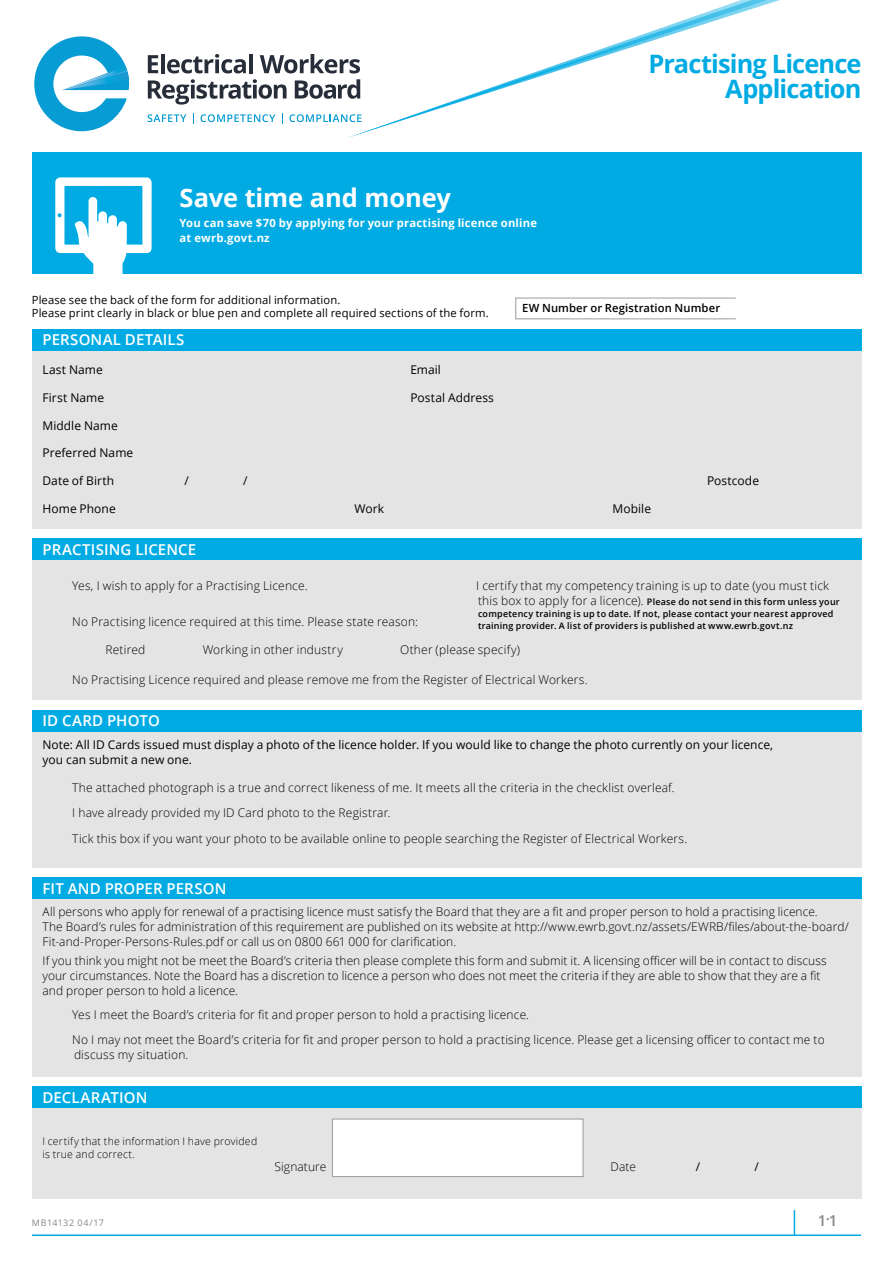
<style>
.page{position:relative;width:893px;height:1263px;background:#fff}
.page>*{position:absolute;margin:0;border:0;box-sizing:border-box;transform-origin:0 0}
.Privacy_Notice{font:700 25.5px "Open Sans";letter-spacing:-.005em;color:#fff}
.t1{font:700 25.35px/25.3px "Open Sans";letter-spacing:-.035em;color:#00abe3;text-align:right}
.Section_Head{font:600 15px "Open Sans";letter-spacing:.005em;color:#fff}
.t2{font:600 15px "Open Sans";color:#868787}
.Form_copy_2{font:300 12px/15px "Open Sans";letter-spacing:.01em;color:#000}
.Form_copy_1{font:12px/15px "Open Sans";letter-spacing:.005em;color:#000}
.Form_Body{font:12px "Open Sans";letter-spacing:.005em;color:#000}
.Form_copy_2-2{font:12px "Open Sans";color:#000}
.Form_Intro{font:11.25px "Open Sans";letter-spacing:.01em;color:#000}
.Privacy_Notice-2{font:700 11.25px/15px "Open Sans";letter-spacing:.015em;color:#fff}
.Form_Body-2{font:600 11.25px "Open Sans";letter-spacing:.01em;color:#000}
.Form_copy_2-3{font:300 10.5px/13.5px "Open Sans";letter-spacing:.02em;color:#000}
.Form_copy_2-4{font:600 9px/12px "Open Sans";letter-spacing:.025em;color:#000}
.t3{font:9px "Open Sans";letter-spacing:.05em;color:#868787}
.s1{font-weight:300;font-size:12px}
</style>
<div class="page">
<svg style="left:348px;top:0;width:432px;height:138px"></svg>
<svg style="left:148px;top:55px;width:10px;height:18px"></svg>
<hr style="left:161px;top:54px;width:4px;height:19px;background:#272e3a">
<svg style="left:167px;top:54px;width:79px;height:19px"></svg>
<hr style="left:249px;top:54px;width:4px;height:19px;background:#272e3a">
<svg style="left:260px;top:54px;width:100px;height:19px"></svg>
<svg style="left:148px;top:79px;width:139px;height:26px"></svg>
<svg style="left:295px;top:79px;width:65px;height:20px"></svg>
<svg style="left:148px;top:114px;width:38px;height:8px"></svg>
<svg style="left:201px;top:114px;width:74px;height:8px"></svg>
<svg style="left:289px;top:114px;width:72px;height:8px"></svg>
<svg style="left:34px;top:36px;width:94px;height:95px"></svg>
<img style="left:62px;top:72px;width:67px;height:18px">
<div style="left:32px;top:152px;width:829px;height:122px;background:#00abe3"></div>
<hr style="left:32px;top:1234px;width:829px;height:2px;background:#00abe3">
<svg style="left:794px;top:1210px;width:1px;height:24px"></svg>
<div style="left:32px;top:539px;width:829px;height:161px;background:#e4e4e4"></div>
<div style="left:32px;top:539px;width:829px;height:21px;background:#00abe3"></div>
<div style="left:32px;top:329px;width:829px;height:200px;background:#e4e4e4"></div>
<div style="left:32px;top:329px;width:829px;height:21px;background:#00abe3"></div>
<div style="left:32px;top:710px;width:829px;height:157px;background:#e4e4e4"></div>
<div style="left:32px;top:877px;width:829px;height:200px;background:#e4e4e4"></div>
<div style="left:32px;top:710px;width:829px;height:21px;background:#00abe3"></div>
<div style="left:32px;top:877px;width:829px;height:21px;background:#00abe3"></div>
<div style="left:32px;top:1087px;width:829px;height:112px;background:#e4e4e4"></div>
<div style="left:32px;top:1087px;width:829px;height:21px;background:#00abe3"></div>
<div style="left:332px;top:1119px;width:251px;height:58px;background:#fff;border:1px solid #9b9b9c"></div>
<svg style="left:515px;top:298px;width:221px;height:21px"></svg>
<svg style="left:55px;top:177px;width:97px;height:97px"></svg>
<p class="Privacy_Notice" style="left:180px;top:180px;width:273px">Save time and money</p>
<p class="Privacy_Notice-2" style="left:180px;top:215px;width:359px">You can save $70 by applying for your practising licence online at ewrb.govt.nz</p>
<p class="t1" style="left:649px;top:50px;width:214px">Practising Licence<br>Application</p>
<p class="Form_Intro" style="left:32px;top:292px;width:310px">Please see the back of the form for additional information.</p>
<p class="Form_Intro" style="left:32px;top:305px;width:458px">Please print clearly in black or blue pen and complete all required sections of the form.</p>
<p class="Form_Body-2" style="left:522px;top:301px;width:200px">EW Number or Registration Number</p>
<p class="Section_Head" style="left:43px;top:330px;width:143px">PERSONAL DETAILS</p>
<p class="Form_Body" style="left:43px;top:362px;width:62px">Last Name</p>
<p class="Form_Body" style="left:410px;top:362px;width:32px">Email</p>
<p class="Form_copy_1" style="left:43px;top:390px;width:63px">First Name</p>
<p class="Form_copy_1" style="left:410px;top:390px;width:85px">Postal Address</p>
<p class="Form_copy_1" style="left:43px;top:417px;width:77px">Middle Name</p>
<p class="Form_copy_1" style="left:43px;top:445px;width:92px">Preferred Name</p>
<p class="Form_copy_1" style="left:43px;top:473px;width:73px">Date of Birth</p>
<p class="Form_copy_1" style="left:184px;top:473px;width:6px">/</p>
<p class="Form_copy_1" style="left:243px;top:473px;width:6px">/</p>
<p class="Form_copy_1" style="left:707px;top:473px;width:54px">Postcode</p>
<p class="Form_copy_1" style="left:43px;top:501px;width:75px">Home Phone</p>
<p class="Form_copy_1" style="left:355px;top:501px;width:31px">Work</p>
<p class="Form_copy_1" style="left:613px;top:501px;width:40px">Mobile</p>
<p class="Section_Head" style="left:43px;top:539px;width:155px">PRACTISING LICENCE</p>
<p class="Form_copy_2" style="left:72px;top:577px;width:237px">Yes, I wish to apply for a Practising Licence.</p>
<p class="Form_copy_2" style="left:72px;top:614px;width:347px">No Practising licence required at this time. Please state reason:</p>
<p class="Form_copy_2" style="left:476px;top:577px;width:354px">I certify that my competency training is up to date (you must tick</p>
<p class="Form_copy_2-4" style="left:478px;top:595px;width:363px"><span class="s1">this box to apply for a licence).</span> Please do not send in this form unless your competency training is up to date. If not, please contact your nearest approved training provider. A list of providers is published at www.ewrb.govt.nz</p>
<p class="Form_copy_2" style="left:106px;top:642px;width:41px">Retired</p>
<p class="Form_copy_2" style="left:203px;top:642px;width:142px">Working in other industry</p>
<p class="Form_copy_2" style="left:400px;top:642px;width:122px">Other (please specify)</p>
<p class="Form_copy_2" style="left:72px;top:672px;width:517px">No Practising Licence required and please remove me from the Register of Electrical Workers.</p>
<p class="Section_Head" style="left:43px;top:711px;width:119px">ID CARD PHOTO</p>
<p class="Form_copy_1" style="left:43px;top:737px;width:732px">Note: All ID Cards issued must display a photo of the licence holder. If you would like to change the photo currently on your licence, you can submit a new one.</p>
<p class="Form_copy_2" style="left:72px;top:779px;width:604px">The attached photograph is a true and correct likeness of me. It meets all the criteria in the checklist overleaf.</p>
<p class="Form_copy_2" style="left:72px;top:805px;width:320px">I have already provided my ID Card photo to the Registrar.</p>
<p class="Form_copy_2" style="left:72px;top:831px;width:616px">Tick this box if you want your photo to be available online to people searching the Register of Electrical Workers.</p>
<p class="Section_Head" style="left:43px;top:878px;width:185px">FIT AND PROPER PERSON</p>
<p class="Form_copy_2" style="left:43px;top:904px;width:808px">All persons who apply for renewal of a practising licence must satisfy the Board that they are a fit and proper person to hold a practising licence.<br>The Board’s rules for administration of this requirement are published on its website at http://www.ewrb.govt.nz/assets/EWRB/files/about-the-board/<br>Fit-and-Proper-Persons-Rules.pdf or call us on 0800 661 000 for clarification.</p>
<p class="Form_copy_2" style="left:43px;top:953px;width:786px">If you think you might not be meet the Board’s criteria then please complete this form and submit it. A licensing officer will be in contact to discuss your circumstances. Note the Board has a discretion to licence a person who does not meet the criteria if they are able to show that they are a fit and proper person to hold a licence.</p>
<p class="Form_copy_2" style="left:72px;top:1006px;width:458px">Yes I meet the Board’s criteria for fit and proper person to hold a practising licence.</p>
<p class="Form_copy_2" style="left:72px;top:1032px;width:754px">No I may not meet the Board’s criteria for fit and proper person to hold a practising licence. Please get a licensing officer to contact me to discuss my situation.</p>
<p class="Section_Head" style="left:43px;top:1087px;width:107px">DECLARATION</p>
<p class="Form_copy_2-3" style="left:43px;top:1134px;width:216px">I certify that the information I have provided is true and correct.</p>
<p class="Form_copy_2" style="left:275px;top:1159px;width:53px">Signature</p>
<p class="Form_copy_2" style="left:611px;top:1159px;width:27px">Date</p>
<p class="Form_copy_2-2" style="left:696px;top:1158px;width:6px">/</p>
<p class="Form_copy_2-2" style="left:755px;top:1158px;width:6px">/</p>
<p class="t3" style="left:32px;top:1216px;width:73px">MB14132 04/17</p>
<p class="t2" style="left:818px;top:1210px;width:21px">1.1</p>
</div>
